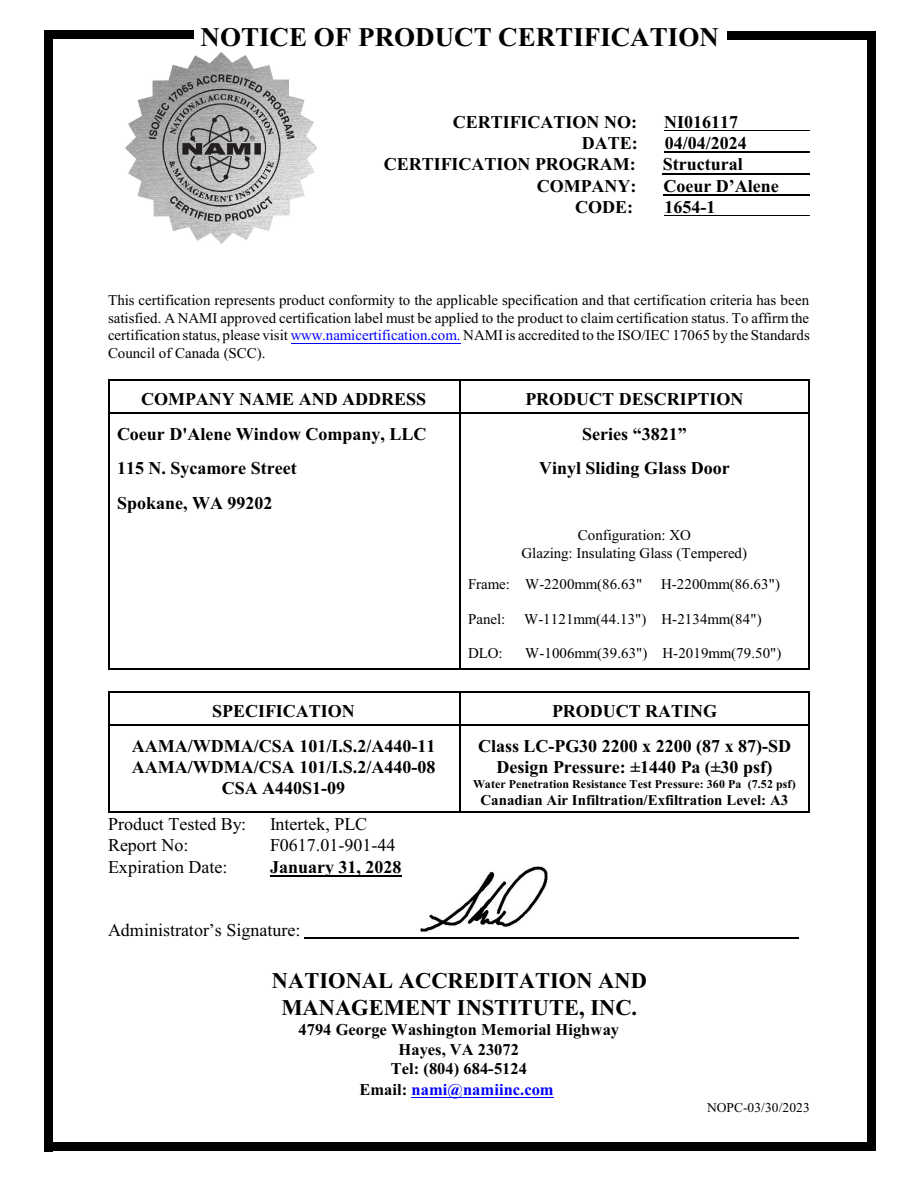
<style>
.page{position:relative;width:918px;height:1188px;background:#fff}
.page>*{position:absolute;margin:0;border:0;box-sizing:border-box;transform-origin:0 0}
.t1{font:700 27px "Times New Roman";color:#000}
.t2{font:700 22.5px/26.2px "Times New Roman";color:#000;text-align:center}
.t3{font:700 18px/21.3px "Times New Roman";color:#000;text-align:center}
.t4{font:18px "Times New Roman";color:#000}
.t5{font:700 16.5px/19.8px "Times New Roman";color:#000;text-align:center}
.t6{font:15px/17.7px "Times New Roman";color:#000;text-align:justify}
.t7{font:700 15px "Times New Roman";color:#000}
.t8{font:13.5px "Times New Roman";letter-spacing:.005em;color:#000}
.t9{font:700 12px "Times New Roman";letter-spacing:.005em;color:#000}
.s1{color:#00f}
</style>
<div class="page">
<hr style="left:108px;top:379px;width:351px;height:2px;background:#000">
<hr style="left:108px;top:381px;width:1px;height:33px;background:#000">
<hr style="left:108px;top:412px;width:351px;height:2px;background:#000">
<hr style="left:809px;top:379px;width:1px;height:35px;background:#000">
<hr style="left:459px;top:379px;width:351px;height:2px;background:#000">
<hr style="left:459px;top:381px;width:1px;height:33px;background:#000">
<hr style="left:459px;top:412px;width:349px;height:2px;background:#000">
<hr style="left:108px;top:414px;width:1px;height:34px;background:#000">
<hr style="left:809px;top:414px;width:1px;height:34px;background:#000">
<hr style="left:459px;top:414px;width:1px;height:34px;background:#000">
<hr style="left:108px;top:448px;width:1px;height:35px;background:#000">
<hr style="left:809px;top:448px;width:1px;height:35px;background:#000">
<hr style="left:459px;top:448px;width:1px;height:35px;background:#000">
<hr style="left:108px;top:483px;width:1px;height:34px;background:#000">
<hr style="left:809px;top:483px;width:1px;height:34px;background:#000">
<hr style="left:459px;top:483px;width:1px;height:34px;background:#000">
<hr style="left:108px;top:518px;width:1px;height:48px;background:#000">
<hr style="left:809px;top:518px;width:1px;height:48px;background:#000">
<hr style="left:459px;top:518px;width:1px;height:48px;background:#000">
<hr style="left:108px;top:566px;width:1px;height:34px;background:#000">
<hr style="left:809px;top:566px;width:1px;height:34px;background:#000">
<hr style="left:459px;top:566px;width:1px;height:34px;background:#000">
<hr style="left:108px;top:601px;width:1px;height:34px;background:#000">
<hr style="left:809px;top:601px;width:1px;height:34px;background:#000">
<hr style="left:459px;top:601px;width:1px;height:34px;background:#000">
<hr style="left:108px;top:668px;width:351px;height:2px;background:#000">
<hr style="left:108px;top:635px;width:1px;height:33px;background:#000">
<hr style="left:809px;top:635px;width:1px;height:35px;background:#000">
<hr style="left:459px;top:668px;width:351px;height:2px;background:#000">
<hr style="left:459px;top:635px;width:1px;height:33px;background:#000">
<hr style="left:108px;top:691px;width:351px;height:1px;background:#000">
<hr style="left:108px;top:692px;width:1px;height:33px;background:#000">
<hr style="left:108px;top:724px;width:351px;height:1px;background:#000">
<hr style="left:809px;top:691px;width:1px;height:34px;background:#000">
<hr style="left:459px;top:691px;width:351px;height:1px;background:#000">
<hr style="left:459px;top:692px;width:1px;height:33px;background:#000">
<hr style="left:459px;top:724px;width:349px;height:1px;background:#000">
<hr style="left:108px;top:812px;width:351px;height:1px;background:#000">
<hr style="left:108px;top:726px;width:1px;height:85px;background:#000">
<hr style="left:809px;top:726px;width:1px;height:87px;background:#000">
<hr style="left:459px;top:812px;width:351px;height:1px;background:#000">
<hr style="left:459px;top:726px;width:1px;height:85px;background:#000">
<img style="left:125px;top:52px;width:193px;height:192px">
<hr style="left:664px;top:130px;width:146px;height:1px;background:#000">
<hr style="left:665px;top:152px;width:145px;height:1px;background:#000">
<hr style="left:663px;top:173px;width:147px;height:1px;background:#000">
<hr style="left:663px;top:194px;width:147px;height:1px;background:#000">
<hr style="left:665px;top:215px;width:145px;height:1px;background:#000">
<hr style="left:291px;top:343px;width:170px;height:1px;background:#00f">
<hr style="left:270px;top:875px;width:132px;height:1px;background:#000">
<hr style="left:412px;top:1097px;width:142px;height:1px;background:#00f">
<div style="left:867px;top:32px;width:8px;height:1119px;background:#000"></div>
<div style="left:728px;top:32px;width:147px;height:8px;background:#000"></div>
<div style="left:44px;top:31px;width:9px;height:1120px;background:#000"></div>
<div style="left:44px;top:30px;width:150px;height:9px;background:#000"></div>
<hr style="left:304px;top:937px;width:495px;height:2px;background:#000">
<div style="left:44px;top:1142px;width:831px;height:9px;background:#000"></div>
<img style="left:420px;top:867px;width:128px;height:65px">
<h1 class="t1" style="left:201px;top:28px;width:520px">NOTICE OF PRODUCT CERTIFICATION</h1>
<p class="t3" style="left:453px;top:113px;width:186px">CERTIFICATION NO:</p>
<p class="t3" style="left:664px;top:113px;width:75px">NI016117</p>
<p class="t3" style="left:582px;top:134px;width:57px">DATE:</p>
<p class="t3" style="left:665px;top:134px;width:84px">04/04/2024</p>
<p class="t3" style="left:384px;top:155px;width:254px">CERTIFICATION PROGRAM:</p>
<p class="t3" style="left:663px;top:155px;width:81px">Structural</p>
<p class="t3" style="left:537px;top:177px;width:101px">COMPANY:</p>
<p class="t3" style="left:663px;top:177px;width:117px">Coeur D’Alene</p>
<p class="t3" style="left:575px;top:198px;width:59px">CODE:</p>
<p class="t3" style="left:665px;top:198px;width:52px">1654-1</p>
<p class="t6" style="left:108px;top:292px;width:703px">This certification represents product conformity to the applicable specification and that certification criteria has been satisfied. A NAMI approved certification label must be applied to the product to claim certification status. To affirm the certification status, please visit <span class="s1">www.namicertification.com.</span> NAMI is accredited to the ISO/IEC 17065 by the Standards Council of Canada (SCC).</p>
<p class="t3" style="left:141px;top:391px;width:287px">COMPANY NAME AND ADDRESS</p>
<p class="t3" style="left:525px;top:391px;width:220px">PRODUCT DESCRIPTION</p>
<p class="t3" style="left:117px;top:425px;width:311px">Coeur D'Alene Window Company, LLC</p>
<p class="t3" style="left:582px;top:425px;width:106px">Series “3821”</p>
<p class="t3" style="left:117px;top:460px;width:181px">115 N. Sycamore Street</p>
<p class="t3" style="left:539px;top:460px;width:192px">Vinyl Sliding Glass Door</p>
<p class="t3" style="left:117px;top:494px;width:157px">Spokane, WA 99202</p>
<p class="t6" style="left:521px;top:528px;width:227px;text-align:center">Configuration: XO<br>Glazing: Insulating Glass (Tempered)</p>
<p class="t6" style="left:468px;top:577px;width:176px">Frame: W-2200mm(86.63"</p>
<p class="t6" style="left:661px;top:577px;width:120px">H-2200mm(86.63")</p>
<p class="t6" style="left:468px;top:611px;width:295px">Panel: W-1121mm(44.13") H-2134mm(84")</p>
<p class="t6" style="left:468px;top:646px;width:36px">DLO:</p>
<p class="t6" style="left:525px;top:646px;width:258px">W-1006mm(39.63") H-2019mm(79.50")</p>
<p class="t3" style="left:212px;top:702px;width:144px">SPECIFICATION</p>
<p class="t3" style="left:552px;top:702px;width:167px">PRODUCT RATING</p>
<p class="t3" style="left:132px;top:737px;width:305px">AAMA/WDMA/CSA 101/I.S.2/A440-11<br>AAMA/WDMA/CSA 101/I.S.2/A440-08<br>CSA A440S1-09</p>
<p class="t3" style="left:478px;top:737px;width:315px">Class LC-PG30 2200 x 2200 (87 x 87)-SD<br>Design Pressure: ±1440 Pa (±30 psf)</p>
<p class="t9" style="left:473px;top:780px;width:324px">Water Penetration Resistance Test Pressure: 360 Pa (7.52 psf)</p>
<p class="t7" style="left:480px;top:795px;width:309px">Canadian Air Infiltration/Exfiltration Level: A3</p>
<p class="t4" style="left:108px;top:817px;width:140px">Product Tested By:</p>
<p class="t4" style="left:270px;top:817px;width:99px">Intertek, PLC</p>
<p class="t4" style="left:108px;top:839px;width:82px">Report No:</p>
<p class="t4" style="left:270px;top:839px;width:127px">F0617.01-901-44</p>
<p class="t4" style="left:108px;top:860px;width:121px">Expiration Date:</p>
<p class="t3" style="left:270px;top:858px;width:133px">January 31, 2028</p>
<p class="t4" style="left:108px;top:924px;width:194px">Administrator’s Signature:</p>
<h2 class="t2" style="left:272px;top:970px;width:376px">NATIONAL ACCREDITATION AND<br>MANAGEMENT INSTITUTE, INC.</h2>
<p class="t5" style="left:299px;top:1022px;width:322px">4794 George Washington Memorial Highway<br>Hayes, VA 23072<br>Tel: (804) 684-5124<br>Email: <span class="s1">nami@namiinc.com</span></p>
<p class="t8" style="left:707px;top:1102px;width:104px">NOPC-03/30/2023</p>
</div>
